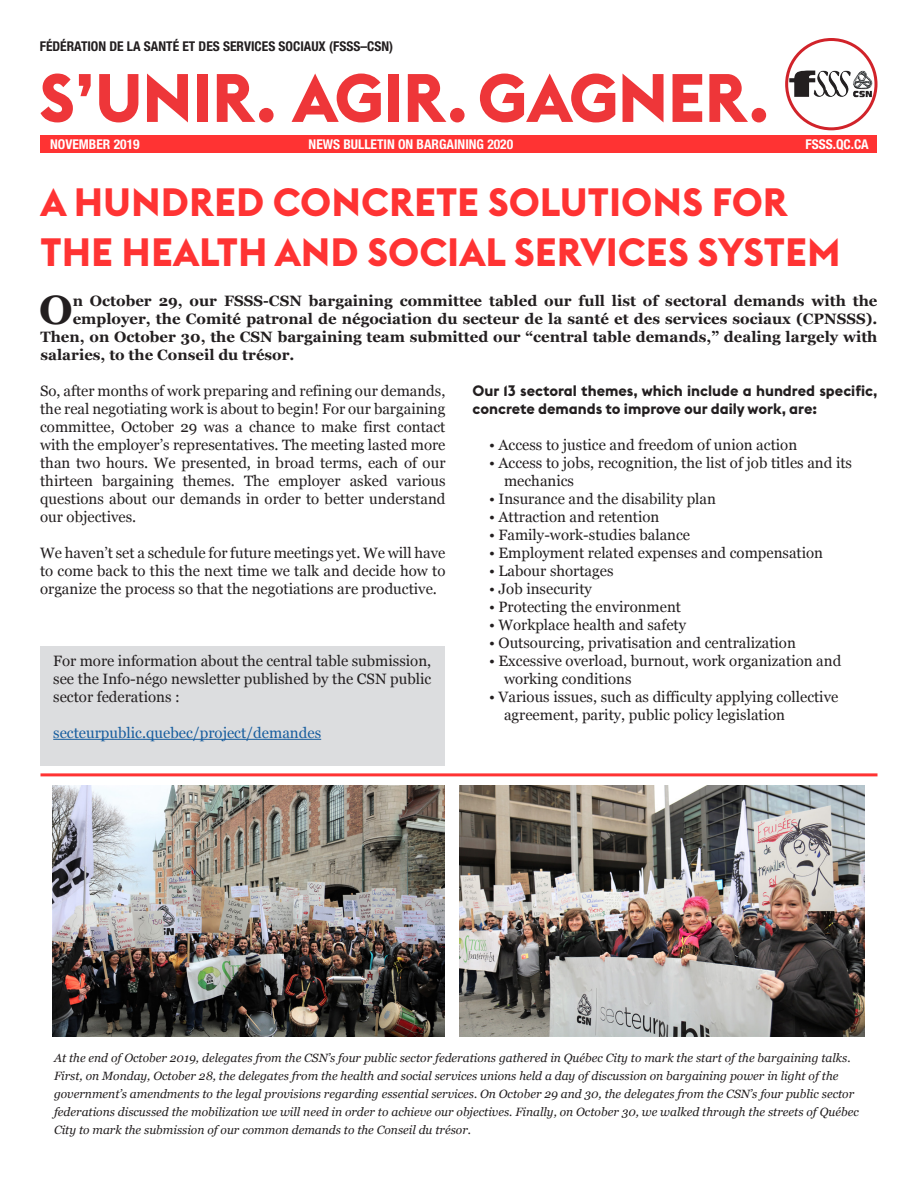
<style>
.page{position:relative;width:918px;height:1188px;background:#fff}
.page>*{position:absolute;margin:0;border:0;box-sizing:border-box;transform-origin:0 0}
.texte_courant_8_5pt{font:700 40.95px "Georgia";color:#231f20}
.titre_bold_30_5pt{font:700 39px/49.5px "Euclid Flex";color:#f33}
.texte_courant_8_5pt-2{font:15px/18px "Georgia";color:#231f20}
.sous-titre_reg_15pt{font:15px/18px "Georgia";color:#231f20;text-align:justify}
.texte_courant_8_5pt-3{font:700 15px "Georgia";color:#231f20}
.texte_courant_8_5pt-4{font:700 15px/18px "Euclid Flex";color:#231f20}
.texte_courant_8_5pt-5{font:15px "Georgia";color:#175d9e}
.t1{font:700 condensed 13.5px "Helvetica Neue LT Std";color:#fff}
.t2{font:700 condensed 13.5px "Helvetica Neue LT Std";color:#231f20}
.texte_courant_8_5pt-6{font:italic 12px/18px "Georgia";color:#231f20}
</style>
<div class="page">
<svg style="left:41px;top:74px;width:32px;height:48px"></svg>
<svg style="left:79px;top:74px;width:12px;height:22px"></svg>
<svg style="left:99px;top:74px;width:39px;height:48px"></svg>
<svg style="left:147px;top:74px;width:41px;height:48px"></svg>
<div style="left:197px;top:74px;width:11px;height:48px;background:#ee3639"></div>
<svg style="left:217px;top:74px;width:38px;height:48px"></svg>
<div style="left:259px;top:108px;width:15px;height:14px;background:#ee3639;border-radius:50%"></div>
<svg style="left:292px;top:74px;width:89px;height:48px"></svg>
<div style="left:388px;top:74px;width:11px;height:48px;background:#ee3639"></div>
<svg style="left:408px;top:74px;width:38px;height:48px"></svg>
<div style="left:450px;top:108px;width:15px;height:14px;background:#ee3639;border-radius:50%"></div>
<svg style="left:480px;top:74px;width:135px;height:48px"></svg>
<svg style="left:623px;top:74px;width:41px;height:48px"></svg>
<svg style="left:673px;top:74px;width:29px;height:48px"></svg>
<svg style="left:709px;top:74px;width:39px;height:48px"></svg>
<div style="left:752px;top:108px;width:14px;height:14px;background:#ee3639;border-radius:50%"></div>
<div style="left:40px;top:135px;width:838px;height:18px;background:#f33"></div>
<img style="left:787px;top:68px;width:89px;height:32px">
<div style="left:785px;top:38px;width:92px;height:92px;border:3px solid #d1232a;border-radius:50%"></div>
<div style="left:40px;top:646px;width:405px;height:120px;background:#dcdddf"></div>
<hr style="left:53px;top:739px;width:268px;height:1px;background:#175d9e">
<img style="left:53px;top:786px;width:392px;height:251px">
<img style="left:459px;top:786px;width:406px;height:251px">
<hr style="left:40px;top:773px;width:838px;height:3px;background:#f33">
<p class="t2" style="left:40px;top:38px;width:355px">FÉDÉRATION DE LA SANTÉ ET DES SERVICES SOCIAUX (FSSS–CSN)</p>
<p class="t1" style="left:50px;top:136px;width:91px">NOVEMBER 2019</p>
<p class="t1" style="left:309px;top:136px;width:206px">NEWS BULLETIN ON BARGAINING 2020</p>
<p class="t1" style="left:806px;top:136px;width:65px">FSSS.QC.CA</p>
<p class="titre_bold_30_5pt" style="left:40px;top:178px;width:802px">A HUNDRED CONCRETE SOLUTIONS FOR<br>THE HEALTH AND SOCIAL SERVICES SYSTEM</p>
<p class="texte_courant_8_5pt" style="left:39px;top:279px;width:35px">O</p>
<p class="texte_courant_8_5pt-3" style="left:73px;top:289px;width:806px">n October 29, our FSSS-CSN bargaining committee tabled our full list of sectoral demands with the</p>
<p class="texte_courant_8_5pt-3" style="left:73px;top:307px;width:806px">employer, the Comité patronal de négociation du secteur de la santé et des services sociaux (CPNSSS).</p>
<p class="texte_courant_8_5pt-3" style="left:40px;top:325px;width:839px">Then, on October 30, the CSN bargaining team submitted our “central table demands,” dealing largely with</p>
<p class="texte_courant_8_5pt-3" style="left:40px;top:343px;width:256px">salaries, to the Conseil du trésor.</p>
<p class="sous-titre_reg_15pt" style="left:40px;top:381px;width:407px">So, after months of work preparing and refining our demands, the real negotiating work is about to begin! For our bargaining committee, October 29 was a chance to make first contact with the employer’s representatives. The meeting lasted more than two hours. We presented, in broad terms, each of our thirteen bargaining themes. The employer asked various questions about our demands in order to better understand our objectives.</p>
<p class="texte_courant_8_5pt-2" style="left:40px;top:543px;width:407px;text-align:justify">We haven’t set a schedule for future meetings yet. We will have to come back to this the next time we talk and decide how to organize the process so that the negotiations are productive.</p>
<p class="texte_courant_8_5pt-2" style="left:53px;top:651px;width:379px;text-align:justify">For more information about the central table submission, see the Info-négo newsletter published by the CSN public sector federations :</p>
<p class="texte_courant_8_5pt-5" style="left:53px;top:722px;width:269px">secteurpublic.quebec/project/demandes</p>
<p class="texte_courant_8_5pt-4" style="left:472px;top:382px;width:406px">Our 13 sectoral themes, which include a hundred specific, concrete demands to improve our daily work, are:</p>
<p class="texte_courant_8_5pt-2" style="left:489px;top:435px;width:310px">• Access to justice and freedom of union action</p>
<p class="texte_courant_8_5pt-2" style="left:504px;top:453px;width:350px;text-indent:-15px">• Access to jobs, recognition, the list of job titles and its mechanics</p>
<p class="texte_courant_8_5pt-2" style="left:489px;top:489px;width:228px">• Insurance and the disability plan</p>
<p class="texte_courant_8_5pt-2" style="left:489px;top:507px;width:172px">• Attraction and retention</p>
<p class="texte_courant_8_5pt-2" style="left:489px;top:525px;width:203px">• Family-work-studies balance</p>
<p class="texte_courant_8_5pt-2" style="left:489px;top:543px;width:336px">• Employment related expenses and compensation</p>
<p class="texte_courant_8_5pt-2" style="left:489px;top:561px;width:126px">• Labour shortages</p>
<p class="texte_courant_8_5pt-2" style="left:489px;top:579px;width:104px">• Job insecurity</p>
<p class="texte_courant_8_5pt-2" style="left:489px;top:597px;width:194px">• Protecting the environment</p>
<p class="texte_courant_8_5pt-2" style="left:489px;top:615px;width:199px">• Workplace health and safety</p>
<p class="texte_courant_8_5pt-2" style="left:489px;top:633px;width:308px">• Outsourcing, privatisation and centralization</p>
<p class="texte_courant_8_5pt-2" style="left:504px;top:651px;width:339px;text-indent:-15px">• Excessive overload, burnout, work organization and working conditions</p>
<p class="texte_courant_8_5pt-2" style="left:504px;top:687px;width:336px;text-indent:-15px">• Various issues, such as difficulty applying collective agreement, parity, public policy legislation</p>
<p class="texte_courant_8_5pt-6" style="left:54px;top:1048px;width:806px">At the end of October 2019, delegates from the CSN’s four public sector federations gathered in Québec City to mark the start of the bargaining talks.<br>First, on Monday, October 28, the delegates from the health and social services unions held a day of discussion on bargaining power in light of the government’s amendments to the legal provisions regarding essential services. On October 29 and 30, the delegates from the CSN’s four public sector federations discussed the mobilization we will need in order to achieve our objectives. Finally, on October 30, we walked through the streets of Québec City to mark the submission of our common demands to the Conseil du trésor.</p>
</div>
